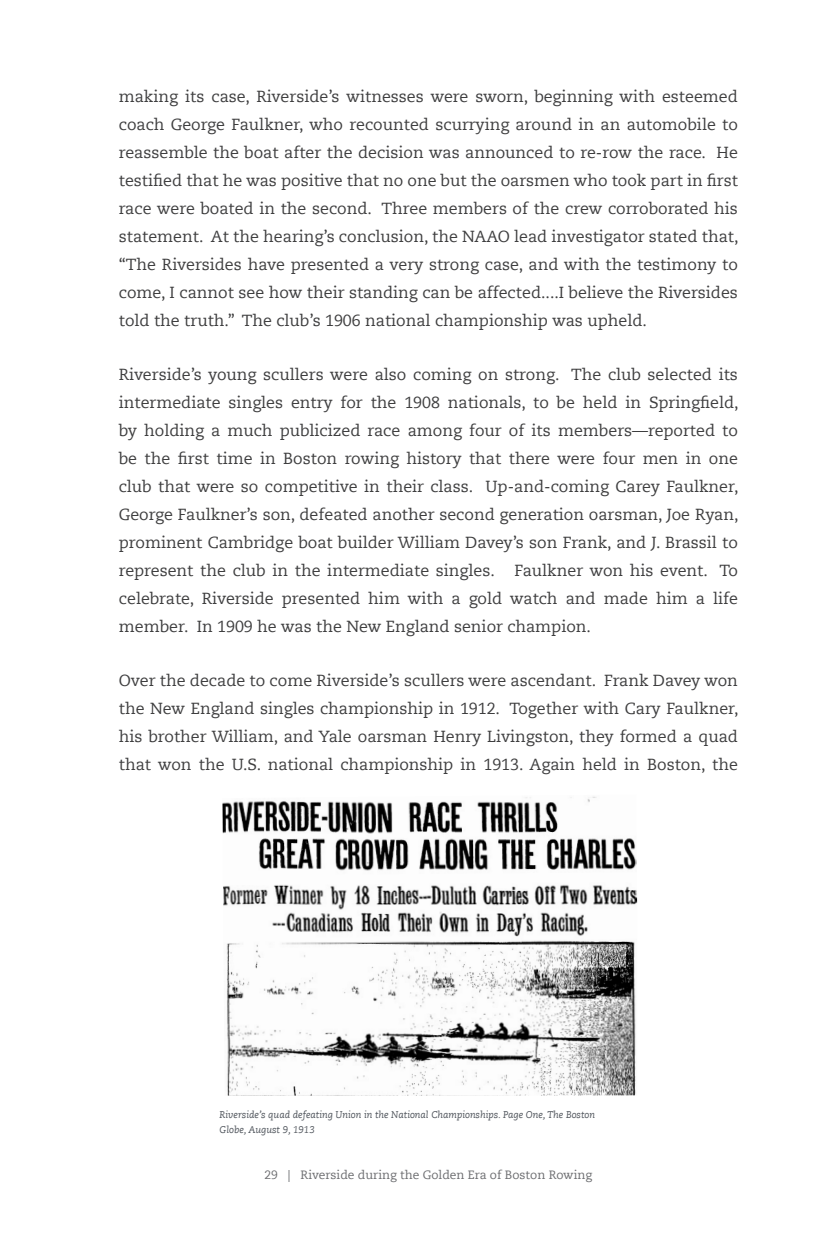
<style>
.page{position:relative;width:828px;height:1260px;background:#fff}
.page>*{position:absolute;margin:0;border:0;box-sizing:border-box;transform-origin:0 0}
.t1{font:16px/28px "Caecilia LT Pro 55 Roman";color:#3e3e3f;text-align:justify}
.t2{font:12px "Caecilia LT Pro 55 Roman";color:#6c6d70}
.t3{font:italic 9.8px/14.6px "Caecilia LT Pro 56";color:#53585f}
</style>
<div class="page">
<img style="left:222px;top:796px;width:415px;height:300px">
<p class="t1" style="left:119px;top:84px;width:621px">making its case, Riverside’s witnesses were sworn, beginning with esteemed coach George Faulkner, who recounted scurrying around in an automobile to reassemble the boat after the decision was announced to re-row the race. He testified that he was positive that no one but the oarsmen who took part in first race were boated in the second. Three members of the crew corroborated his statement. At the hearing’s conclusion, the NAAO lead investigator stated that, “The Riversides have presented a very strong case, and with the testimony to come, I cannot see how their standing can be affected....I believe the Riversides told the truth.” The club’s 1906 national championship was upheld.</p>
<p class="t1" style="left:119px;top:362px;width:621px">Riverside’s young scullers were also coming on strong. The club selected its intermediate singles entry for the 1908 nationals, to be held in Springfield, by holding a much publicized race among four of its members—reported to be the first time in Boston rowing history that there were four men in one club that were so competitive in their class. Up-and-coming Carey Faulkner, George Faulkner’s son, defeated another second generation oarsman, Joe Ryan, prominent Cambridge boat builder William Davey’s son Frank, and J. Brassil to represent the club in the intermediate singles. Faulkner won his event. To celebrate, Riverside presented him with a gold watch and made him a life member. In 1909 he was the New England senior champion.</p>
<p class="t1" style="left:119px;top:668px;width:621px">Over the decade to come Riverside’s scullers were ascendant. Frank Davey won the New England singles championship in 1912. Together with Cary Faulkner, his brother William, and Yale oarsman Henry Livingston, they formed a quad that won the U.S. national championship in 1913. Again held in Boston, the</p>
<p class="t3" style="left:220px;top:1108px;width:377px">Riverside’s quad defeating Union in the National Championships. Page One, The Boston<br>Globe, August 9, 1913</p>
<p class="t2" style="left:265px;top:1170px;width:329px">29 | Riverside during the Golden Era of Boston Rowing</p>
</div>
